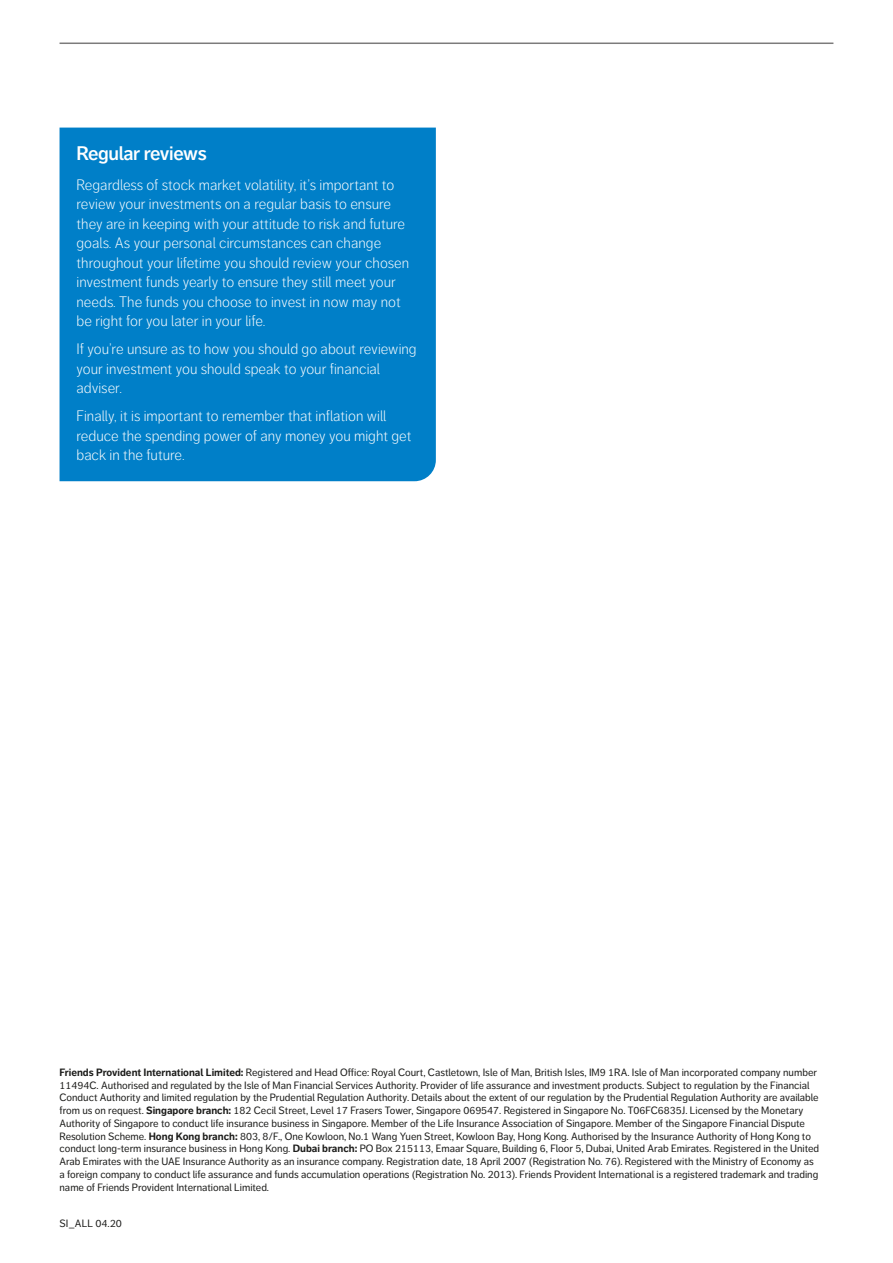
<style>
.page{position:relative;width:893px;height:1263px;background:#fff}
.page>*{position:absolute;margin:0;border:0;box-sizing:border-box;transform-origin:0 0}
.Subhead_1_FPI{font:600 19.5px "Friends Life Dagny";letter-spacing:-.02em;color:#fff}
.Body_text_FPI{font:300 15px/19.5px "Friends Life Dagny";color:#fff}
.t1{font:10.5px/12.8px "Friends Life Dagny";color:#1d1d1b}
.s1{font-weight:700}
</style>
<div class="page">
<hr style="left:60px;top:43px;width:773px;height:1px;background:#7c7b7b">
<div style="left:60px;top:128px;width:376px;height:353px;background:#007fc8"></div>
<p class="Subhead_1_FPI" style="left:77px;top:142px;width:132px">Regular reviews</p>
<p class="Body_text_FPI" style="left:77px;top:175px;width:334px">Regardless of stock market volatility, it’s important to review your investments on a regular basis to ensure they are in keeping with your attitude to risk and future goals. As your personal circumstances can change throughout your lifetime you should review your chosen investment funds yearly to ensure they still meet your needs. The funds you choose to invest in now may not be right for you later in your life.</p>
<p class="Body_text_FPI" style="left:77px;top:339px;width:342px">If you’re unsure as to how you should go about reviewing your investment you should speak to your financial adviser.</p>
<p class="Body_text_FPI" style="left:77px;top:406px;width:336px">Finally, it is important to remember that inflation will reduce the spending power of any money you might get back in the future.</p>
<p class="t1" style="left:60px;top:1066px;width:761px"><span class="s1">Friends Provident International Limited:</span> Registered and Head Office: Royal Court, Castletown, Isle of Man, British Isles, IM9 1RA. Isle of Man incorporated company number 11494C. Authorised and regulated by the Isle of Man Financial Services Authority. Provider of life assurance and investment products. Subject to regulation by the Financial Conduct Authority and limited regulation by the Prudential Regulation Authority. Details about the extent of our regulation by the Prudential Regulation Authority are available from us on request. <span class="s1">Singapore branch:</span> 182 Cecil Street, Level 17 Frasers Tower, Singapore 069547. Registered in Singapore No. T06FC6835J. Licensed by the Monetary Authority of Singapore to conduct life insurance business in Singapore. Member of the Life Insurance Association of Singapore. Member of the Singapore Financial Dispute Resolution Scheme. <span class="s1">Hong Kong branch:</span> 803, 8/F., One Kowloon, No.1 Wang Yuen Street, Kowloon Bay, Hong Kong. Authorised by the Insurance Authority of Hong Kong to conduct long-term insurance business in Hong Kong. <span class="s1">Dubai branch:</span> PO Box 215113, Emaar Square, Building 6, Floor 5, Dubai, United Arab Emirates. Registered in the United Arab Emirates with the UAE Insurance Authority as an insurance company. Registration date, 18 April 2007 (Registration No. 76). Registered with the Ministry of Economy as a foreign company to conduct life assurance and funds accumulation operations (Registration No. 2013). Friends Provident International is a registered trademark and trading name of Friends Provident International Limited.</p>
<p class="t1" style="left:60px;top:1217px;width:64px">SI_ALL 04.20</p>
</div>
